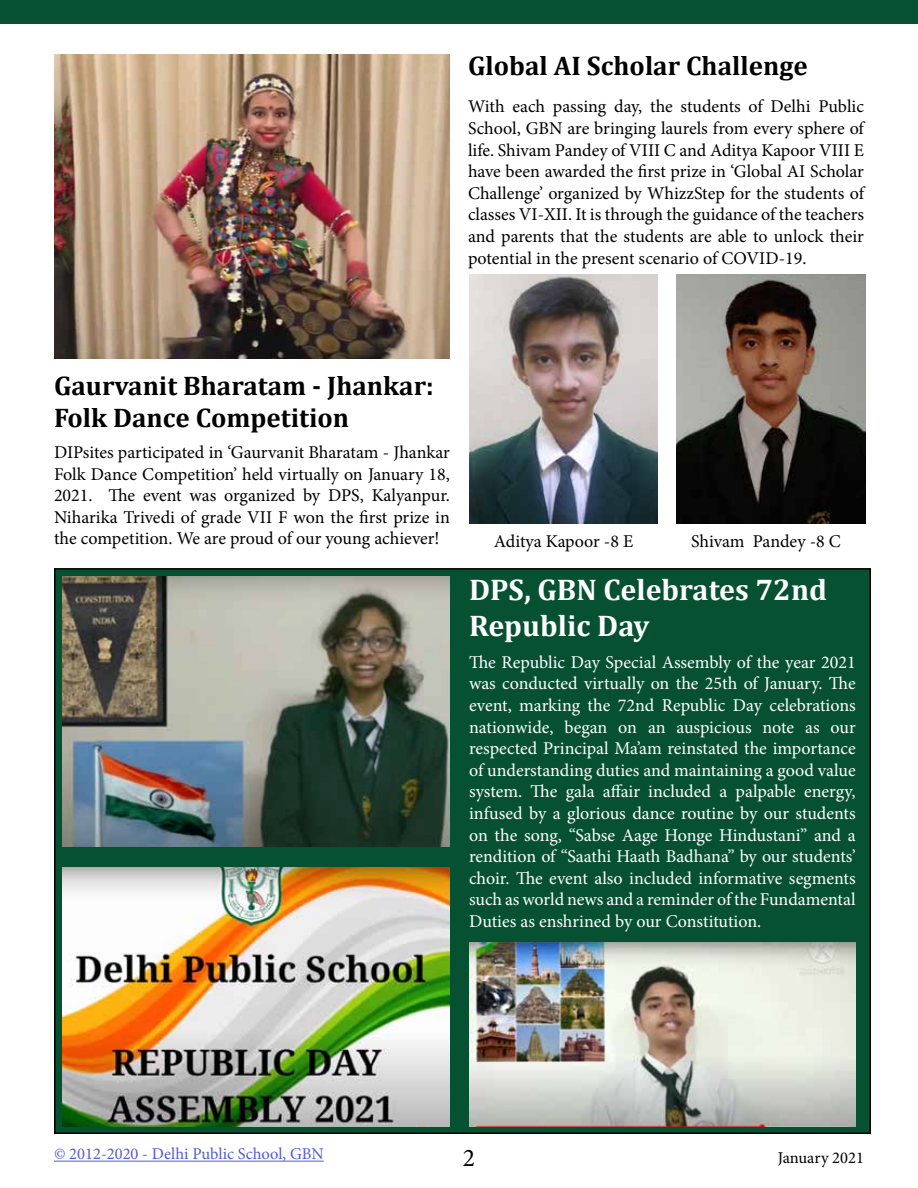
<style>
.page{position:relative;width:918px;height:1188px;background:#fff}
.page>*{position:absolute;margin:0;border:0;box-sizing:border-box;transform-origin:0 0}
.t1{font:700 30px/36px "Cambria";color:#fff}
.t2{font:700 27px/32.4px "Cambria";color:#000}
.t3{font:25.5px "Minion Pro";color:#000}
.t4{font:18px/21.6px "Minion Pro";color:#000;text-align:justify}
.t5{font:18px/21.6px "Minion Pro";color:#fff;text-align:justify}
.t6{font:16.5px "Minion Pro";color:#4f5cd6}
.t7{font:16.5px "Minion Pro";color:#000}
</style>
<div class="page">
<hr style="left:54px;top:1161px;width:270px;height:1px;background:#4f5cd6">
<div style="left:0;top:0;width:918px;height:23px;background:#075133"></div>
<div style="left:55px;top:569px;width:815px;height:564px;background:#075133"></div>
<img style="left:54px;top:54px;width:396px;height:305px">
<img style="left:63px;top:577px;width:387px;height:270px">
<img style="left:63px;top:868px;width:387px;height:259px">
<img style="left:469px;top:943px;width:387px;height:183px">
<img style="left:469px;top:274px;width:189px;height:250px">
<img style="left:676px;top:274px;width:189px;height:250px">
<h2 class="t2" style="left:468px;top:49px;width:341px">Global AI Scholar Challenge</h2>
<p class="t4" style="left:468px;top:96px;width:398px">With each passing day, the students of Delhi Public School, GBN are bringing laurels from every sphere of life. Shivam Pandey of VIII C and Aditya Kapoor VIII E have been awarded the first prize in ‘Global AI Scholar Challenge’ organized by WhizzStep for the students of classes VI-XII. It is through the guidance of the teachers and parents that the students are able to unlock their potential in the present scenario of COVID-19.</p>
<h2 class="t2" style="left:54px;top:368px;width:381px">Gaurvanit Bharatam - Jhankar:<br>Folk Dance Competition</h2>
<p class="t4" style="left:54px;top:442px;width:398px">DIPsites participated in ‘Gaurvanit Bharatam - Jhankar Folk Dance Competition’ held virtually on January 18, 2021. The event was organized by DPS, Kalyanpur.<br>Niharika Trivedi of grade VII F won the first prize in the competition. We are proud of our young achiever!</p>
<p class="t4" style="left:494px;top:530px;width:141px">Aditya Kapoor -8 E</p>
<p class="t4" style="left:691px;top:530px;width:151px">Shivam Pandey -8 C</p>
<h1 class="t1" style="left:469px;top:571px;width:360px">DPS, GBN Celebrates 72nd<br>Republic Day</h1>
<p class="t5" style="left:469px;top:651px;width:388px">The Republic Day Special Assembly of the year 2021 was conducted virtually on the 25th of January. The event, marking the 72nd Republic Day celebrations nationwide, began on an auspicious note as our respected Principal Ma’am reinstated the importance of understanding duties and maintaining a good value system. The gala affair included a palpable energy, infused by a glorious dance routine by our students on the song, “Sabse Aage Honge Hindustani” and a rendition of “Saathi Haath Badhana” by our students’ choir. The event also included informative segments such as world news and a reminder of the Fundamental Duties as enshrined by our Constitution.</p>
<p class="t6" style="left:54px;top:1143px;width:271px">© 2012-2020 - Delhi Public School, GBN</p>
<p class="t7" style="left:778px;top:1147px;width:88px">January 2021</p>
<h3 class="t3" style="left:463px;top:1141px;width:14px">2</h3>
</div>
